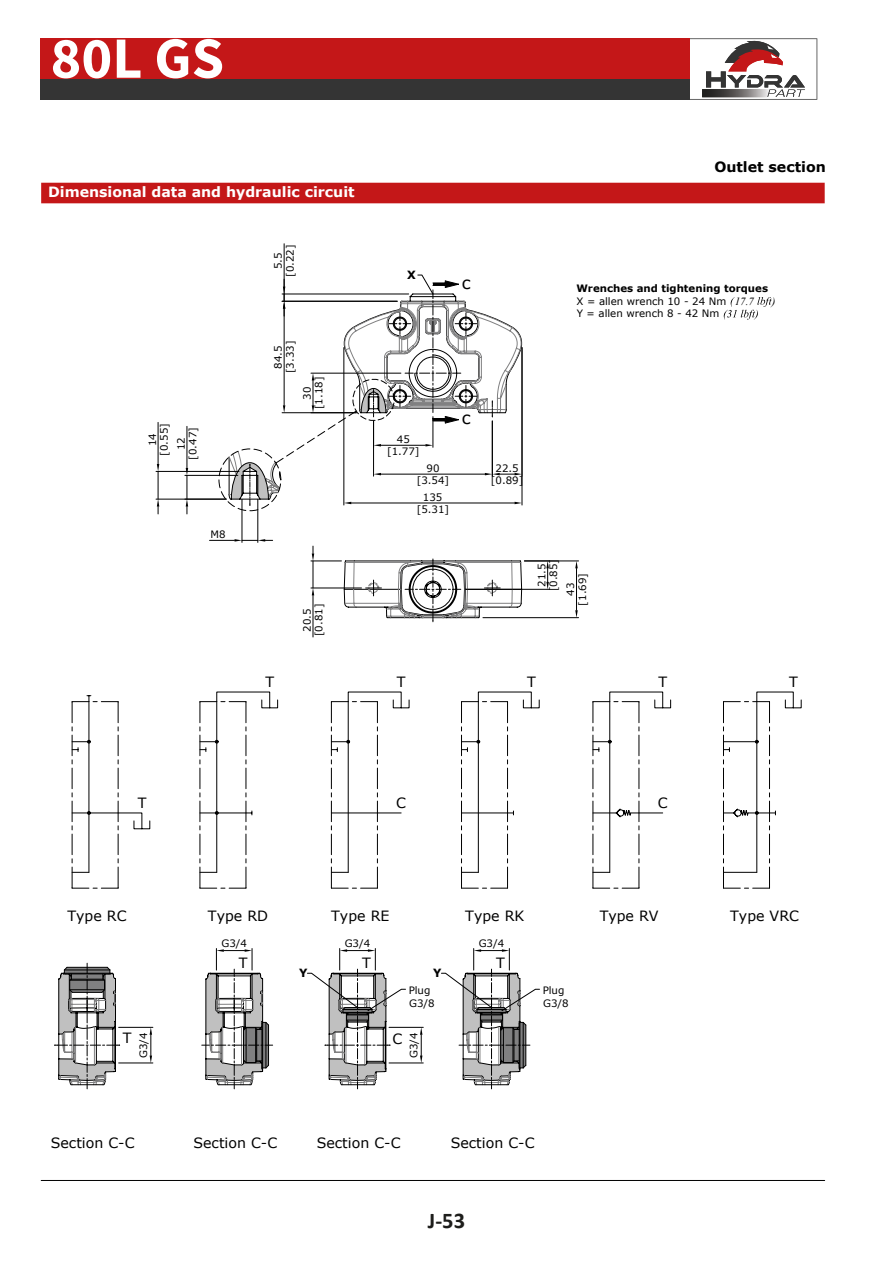
<style>
.page{position:relative;width:893px;height:1263px;background:#fff}
.page>*{position:absolute;margin:0;border:0;box-sizing:border-box;transform-origin:0 0}
.t1{font:700 58.5px "Source Sans Pro";color:#fff}
.t2{font:700 22.5px "Calibri";color:#1d1d1b}
.t3{font:16.95px "Verdana";color:#000}
.t4{font:14.25px "Verdana";color:#000}
.t5{font:700 14.25px "Verdana";color:#fff}
.t6{font:700 14.25px "Verdana";color:#000}
.t7{font:700 11.4px "Verdana";color:#000}
.t8{font:italic 10.95px "Times New Roman";color:#000}
.t9{font:10.2px/12px "Verdana";color:#000;text-align:center}
.t10{font:700 10.2px/12.8px "Verdana";color:#000}
.s1{font-weight:400}
.s2{font-family:"Times New Roman";font-weight:400;font-style:italic;font-size:10.95px}
</style>
<div class="page">
<hr style="left:41px;top:1180px;width:784px;height:1px;background:#000">
<div style="left:41px;top:183px;width:784px;height:20px;background:#c41718"></div>
<svg style="left:71px;top:695px;width:79px;height:194px"></svg>
<svg style="left:199px;top:691px;width:79px;height:198px"></svg>
<svg style="left:331px;top:701px;width:47px;height:188px"></svg>
<svg style="left:461px;top:816px;width:48px;height:73px"></svg>
<svg style="left:592px;top:816px;width:48px;height:73px"></svg>
<svg style="left:723px;top:691px;width:79px;height:198px"></svg>
<svg style="left:343px;top:297px;width:433px;height:519px"></svg>
<hr style="left:522px;top:348px;width:1px;height:157px;background:#000">
<hr style="left:284px;top:244px;width:1px;height:50px;background:#000">
<svg style="left:218px;top:274px;width:304px;height:239px"></svg>
<hr style="left:257px;top:499px;width:1px;height:43px;background:#000">
<hr style="left:242px;top:499px;width:1px;height:43px;background:#000">
<svg style="left:209px;top:539px;width:64px;height:3px"></svg>
<hr style="left:185px;top:475px;width:53px;height:1px;background:#000">
<hr style="left:187px;top:426px;width:1px;height:42px;background:#000">
<svg style="left:186px;top:468px;width:2px;height:46px"></svg>
<hr style="left:156px;top:499px;width:70px;height:1px;background:#000">
<hr style="left:156px;top:471px;width:83px;height:1px;background:#000">
<hr style="left:158px;top:422px;width:1px;height:42px;background:#000">
<svg style="left:157px;top:464px;width:2px;height:50px"></svg>
<hr style="left:311px;top:561px;width:30px;height:1px;background:#000">
<hr style="left:311px;top:588px;width:50px;height:1px;background:#000">
<hr style="left:313px;top:595px;width:1px;height:42px;background:#000">
<svg style="left:312px;top:546px;width:2px;height:49px"></svg>
<svg style="left:344px;top:559px;width:206px;height:63px"></svg>
<hr style="left:524px;top:561px;width:54px;height:1px;background:#000">
<hr style="left:483px;top:617px;width:95px;height:1px;background:#000">
<hr style="left:576px;top:568px;width:1px;height:42px;background:#000">
<svg style="left:575px;top:561px;width:3px;height:7px"></svg>
<svg style="left:575px;top:610px;width:3px;height:8px"></svg>
<hr style="left:119px;top:1027px;width:34px;height:1px;background:#000">
<hr style="left:119px;top:1063px;width:34px;height:1px;background:#000">
<svg style="left:150px;top:1027px;width:2px;height:36px"></svg>
<svg style="left:55px;top:963px;width:65px;height:126px"></svg>
<svg style="left:202px;top:948px;width:71px;height:141px"></svg>
<hr style="left:389px;top:1027px;width:34px;height:1px;background:#000">
<hr style="left:389px;top:1063px;width:34px;height:1px;background:#000">
<svg style="left:420px;top:1027px;width:2px;height:36px"></svg>
<svg style="left:307px;top:948px;width:99px;height:141px"></svg>
<svg style="left:441px;top:948px;width:99px;height:141px"></svg>
<div style="left:40px;top:38px;width:649px;height:42px;background:#c41718"></div>
<div style="left:40px;top:79px;width:649px;height:21px;background:#343434"></div>
<svg style="left:689px;top:38px;width:128px;height:62px"></svg>
<h1 class="t1" style="left:50px;top:19px;width:175px">80L GS</h1>
<h3 class="t5" style="left:48px;top:182px;width:308px">Dimensional data and hydraulic circuit</h3>
<p class="t9" style="left:272px;top:277px;width:34px;rotate:-90deg">5.5 [0.22]</p>
<p class="t9" style="left:272px;top:373px;width:34px;rotate:-90deg">84.5 [3.33]</p>
<p class="t9" style="left:147px;top:456px;width:34px;rotate:-90deg">14 [0.55]</p>
<p class="t9" style="left:175px;top:460px;width:34px;rotate:-90deg">12 [0.47]</p>
<p class="t9" style="left:211px;top:528px;width:17px">M8</p>
<p class="t9" style="left:301px;top:409px;width:34px;rotate:-90deg">30 [1.18]</p>
<p class="t9" style="left:301px;top:636px;width:34px;rotate:-90deg">20.5 [0.81]</p>
<h3 class="t6" style="left:714px;top:157px;width:113px">Outlet section</h3>
<p class="t7" style="left:407px;top:268px;width:10px">X</p>
<h3 class="t3" style="left:462px;top:272px;width:10px">c</h3>
<p class="t10" style="left:576px;top:282px;width:193px">Wrenches and tightening torques<br><span class="s1">X = allen wrench 10 - 24 Nm</span> <span class="s2">17.7</span></p>
<p class="t8" style="left:772px;top:293px;width:5px">)</p>
<p class="t9" style="left:577px;top:308px;width:144px">Y = allen wrench 8 - 42 Nm</p>
<h3 class="t3" style="left:462px;top:407px;width:10px">c</h3>
<p class="t9" style="left:387px;top:434px;width:34px">45 [1.77]</p>
<p class="t9" style="left:417px;top:462px;width:34px">90 [3.54]</p>
<p class="t9" style="left:491px;top:462px;width:34px">22.5 [0.89]</p>
<p class="t9" style="left:417px;top:491px;width:34px">135 [5.31]</p>
<p class="t9" style="left:536px;top:591px;width:34px;rotate:-90deg">21.5 [0.85]</p>
<p class="t9" style="left:565px;top:606px;width:34px;rotate:-90deg">43 [1.69]</p>
<h3 class="t4" style="left:138px;top:794px;width:10px">T</h3>
<h3 class="t4" style="left:265px;top:673px;width:10px">T</h3>
<h3 class="t4" style="left:397px;top:673px;width:10px">T</h3>
<h3 class="t4" style="left:396px;top:794px;width:11px">C</h3>
<h3 class="t4" style="left:527px;top:673px;width:10px">T</h3>
<h3 class="t4" style="left:658px;top:673px;width:10px">T</h3>
<h3 class="t4" style="left:658px;top:794px;width:11px">C</h3>
<h3 class="t4" style="left:67px;top:907px;width:61px">Type RC</h3>
<h3 class="t4" style="left:208px;top:907px;width:62px">Type RD</h3>
<h3 class="t4" style="left:331px;top:907px;width:60px">Type RE</h3>
<h3 class="t4" style="left:465px;top:907px;width:61px">Type RK</h3>
<h3 class="t4" style="left:600px;top:907px;width:60px">Type RV</h3>
<h3 class="t4" style="left:123px;top:1029px;width:10px">T</h3>
<p class="t9" style="left:138px;top:1058px;width:27px;rotate:-90deg">G3/4</p>
<p class="t9" style="left:221px;top:937px;width:27px">G3/4</p>
<h3 class="t4" style="left:239px;top:953px;width:10px">T</h3>
<p class="t7" style="left:299px;top:965px;width:10px">Y</p>
<p class="t9" style="left:345px;top:937px;width:27px">G3/4</p>
<h3 class="t4" style="left:362px;top:953px;width:10px">T</h3>
<p class="t7" style="left:433px;top:965px;width:10px">Y</p>
<p class="t9" style="left:409px;top:984px;width:27px;line-height:12.8px;text-align:left">Plug<br>G3/8</p>
<h3 class="t4" style="left:392px;top:1029px;width:11px">C</h3>
<p class="t9" style="left:408px;top:1058px;width:27px;rotate:-90deg">G3/4</p>
<p class="t9" style="left:479px;top:937px;width:27px">G3/4</p>
<h3 class="t4" style="left:496px;top:953px;width:10px">T</h3>
<p class="t9" style="left:543px;top:984px;width:27px;line-height:12.8px;text-align:left">Plug<br>G3/8</p>
<h3 class="t4" style="left:51px;top:1134px;width:85px">Section C-C</h3>
<h3 class="t4" style="left:193px;top:1134px;width:85px">Section C-C</h3>
<h3 class="t4" style="left:317px;top:1134px;width:85px">Section C-C</h3>
<h3 class="t4" style="left:451px;top:1134px;width:85px">Section C-C</h3>
<h2 class="t2" style="left:428px;top:1207px;width:39px">J-53</h2>
<h3 class="t4" style="left:789px;top:673px;width:10px">T</h3>
<h3 class="t4" style="left:730px;top:907px;width:70px">Type VRC</h3>
</div>
